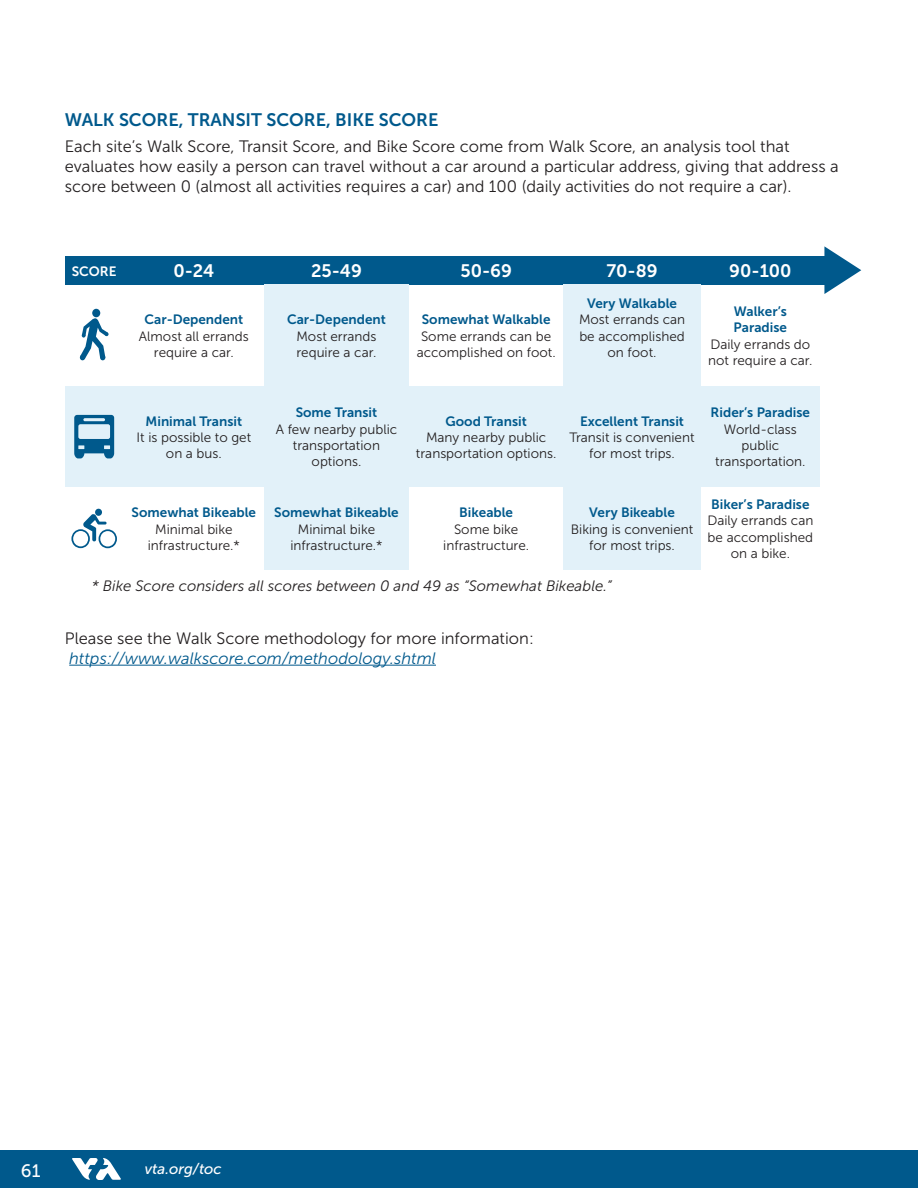
<style>
.page{position:relative;width:918px;height:1188px;background:#fff}
.page>*{position:absolute;margin:0;border:0;box-sizing:border-box;transform-origin:0 0}
.t1{font:18px "Museo Sans 700";color:#00598c}
.t2{font:18px "Museo Sans 700";color:#fff}
.t3{font:18px "Museo Sans 500";color:#fff}
.t4{font:16.5px/19.8px "Museo Sans 300";color:#231f20}
.Footnote{font:italic 15px "Museo Sans 300";color:#231f20}
.t5{font:italic 15px "Museo Sans 500";color:#fff}
.t6{font:13.5px/16.2px "Museo Sans 300";color:#231f20;text-align:center}
.t7{font:13.5px/16.2px "Museo Sans 700";color:#00598c}
.t8{font:13.5px "Museo Sans 700";color:#fff}
.s1{font-style:italic;color:#00598c}
</style>
<div class="page">
<div style="left:0;top:1150px;width:918px;height:38px;background:#00598c"></div>
<svg style="left:72px;top:1158px;width:49px;height:22px"></svg>
<div style="left:65px;top:256px;width:759px;height:28px;background:#00598c"></div>
<svg style="left:824px;top:246px;width:37px;height:48px"></svg>
<hr style="left:69px;top:665px;width:367px;height:1px;background:#00598c">
<div style="left:264px;top:284px;width:145px;height:102px;background:#e2f1f9"></div>
<div style="left:564px;top:284px;width:137px;height:102px;background:#e2f1f9"></div>
<div style="left:65px;top:386px;width:59px;height:101px;background:#e2f1f9"></div>
<div style="left:124px;top:386px;width:140px;height:101px;background:#e2f1f9"></div>
<div style="left:264px;top:386px;width:145px;height:101px;background:#e2f1f9"></div>
<div style="left:409px;top:386px;width:155px;height:101px;background:#e2f1f9"></div>
<div style="left:564px;top:386px;width:137px;height:101px;background:#e2f1f9"></div>
<div style="left:701px;top:386px;width:119px;height:101px;background:#e2f1f9"></div>
<div style="left:264px;top:487px;width:145px;height:83px;background:#e2f1f9"></div>
<div style="left:564px;top:487px;width:137px;height:83px;background:#e2f1f9"></div>
<div style="left:92px;top:309px;width:8px;height:8px;background:#00598c;border-radius:50%"></div>
<svg style="left:80px;top:316px;width:29px;height:44px"></svg>
<svg style="left:74px;top:415px;width:40px;height:43px"></svg>
<svg style="left:71px;top:509px;width:46px;height:39px"></svg>
<h2 class="t1" style="left:65px;top:110px;width:375px">WALK SCORE, TRANSIT SCORE, BIKE SCORE</h2>
<p class="t4" style="left:65px;top:137px;width:775px">Each site’s Walk Score, Transit Score, and Bike Score come from Walk Score, an analysis tool that evaluates how easily a person can travel without a car around a particular address, giving that address a score between 0 (almost all activities requires a car) and 100 (daily activities do not require a car).</p>
<p class="t8" style="left:72px;top:264px;width:46px">SCORE</p>
<p class="t2" style="left:173px;top:261px;width:43px">0-24</p>
<p class="t2" style="left:311px;top:261px;width:52px">25-49</p>
<p class="t2" style="left:460px;top:261px;width:53px">50-69</p>
<p class="t2" style="left:606px;top:261px;width:53px">70-89</p>
<p class="t2" style="left:729px;top:261px;width:64px">90-100</p>
<p class="t7" style="left:145px;top:312px;width:100px">Car-Dependent</p>
<p class="t6" style="left:139px;top:328px;width:111px">Almost all errands require a car.</p>
<p class="t7" style="left:587px;top:295px;width:91px">Very Walkable</p>
<p class="t6" style="left:579px;top:312px;width:108px">Most errands can be accomplished on foot.</p>
<p class="t7" style="left:734px;top:303px;width:55px">Walker’s<br>Paradise</p>
<p class="t7" style="left:287px;top:312px;width:100px">Car-Dependent</p>
<p class="t6" style="left:296px;top:328px;width:82px;text-align:left">Most errands require a car.</p>
<p class="t7" style="left:422px;top:312px;width:130px">Somewhat Walkable</p>
<p class="t6" style="left:417px;top:328px;width:141px">Some errands can be accomplished on foot.</p>
<p class="t6" style="left:708px;top:336px;width:106px;text-align:left">Daily errands do not require a car.</p>
<p class="t7" style="left:146px;top:413px;width:98px">Minimal Transit</p>
<p class="t6" style="left:137px;top:429px;width:116px">It is possible to get on a bus.</p>
<p class="t7" style="left:132px;top:505px;width:126px">Somewhat Bikeable</p>
<p class="t6" style="left:148px;top:521px;width:94px">Minimal bike infrastructure.*</p>
<p class="t7" style="left:296px;top:405px;width:83px">Some Transit</p>
<p class="t6" style="left:276px;top:421px;width:123px">A few nearby public transportation options.</p>
<p class="t7" style="left:274px;top:505px;width:126px">Somewhat Bikeable</p>
<p class="t6" style="left:290px;top:521px;width:94px">Minimal bike infrastructure.*</p>
<p class="t7" style="left:446px;top:413px;width:83px">Good Transit</p>
<p class="t6" style="left:416px;top:429px;width:142px">Many nearby public transportation options.</p>
<p class="t7" style="left:580px;top:413px;width:106px">Excellent Transit</p>
<p class="t6" style="left:570px;top:429px;width:127px">Transit is convenient for most trips.</p>
<p class="t7" style="left:459px;top:505px;width:55px">Bikeable</p>
<p class="t6" style="left:443px;top:521px;width:87px">Some bike infrastructure.</p>
<p class="t7" style="left:589px;top:505px;width:87px">Very Bikeable</p>
<p class="t6" style="left:571px;top:521px;width:124px">Biking is convenient for most trips.</p>
<p class="Footnote" style="left:92px;top:577px;width:522px">* Bike Score considers all scores between 0 and 49 as “Somewhat Bikeable.”</p>
<p class="t7" style="left:711px;top:405px;width:101px">Rider’s Paradise</p>
<p class="t6" style="left:715px;top:421px;width:92px">World-class public transportation.</p>
<p class="t7" style="left:711px;top:496px;width:100px">Biker’s Paradise</p>
<p class="t6" style="left:707px;top:513px;width:107px">Daily errands can be accomplished on a bike.</p>
<p class="t4" style="left:65px;top:628px;width:471px">Please see the Walk Score methodology for more information: <span class="s1">https://www.walkscore.com/methodology.shtml</span></p>
<h1 class="t3" style="left:21px;top:1160px;width:21px">61</h1>
<p class="t5" style="left:145px;top:1161px;width:78px">vta.org/toc</p>
</div>
